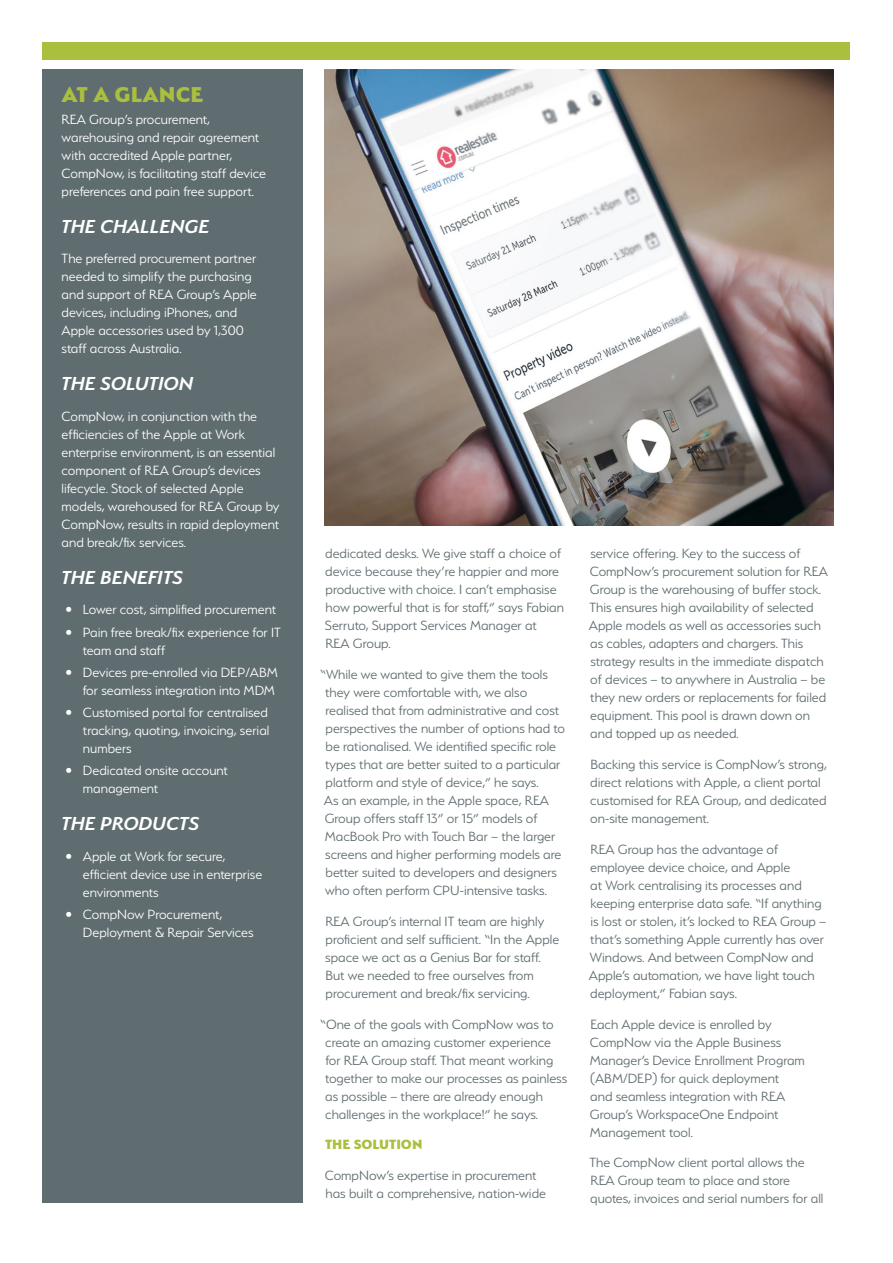
<style>
.page{position:relative;width:893px;height:1263px;background:#fff}
.page>*{position:absolute;margin:0;border:0;box-sizing:border-box;transform-origin:0 0}
.heading{font:800 24px "Serenity";color:#abbf3e}
.quote{font:italic 600 21px "Serenity";color:#fff}
.basic_smaller{font:300 15px/18px "Serenity";color:#5f6c70}
.basic_smaller-2{font:300 15px/18px "Serenity";color:#fff}
.basic_smaller-3{font:800 15px "Serenity";color:#abbf3e}
</style>
<div class="page">
<div style="left:43px;top:43px;width:807px;height:17px;background:#abbf3e"></div>
<div style="left:43px;top:69px;width:260px;height:1134px;background:#5f6c70"></div>
<img style="left:325px;top:69px;width:508px;height:456px">
<p class="heading" style="left:62px;top:80px;width:143px">AT A GLANCE</p>
<p class="basic_smaller-2" style="left:62px;top:110px;width:206px">REA Group’s procurement, warehousing and repair agreement with accredited Apple partner, CompNow, is facilitating staff device preferences and pain free support.</p>
<p class="quote" style="left:62px;top:215px;width:150px">THE CHALLENGE</p>
<p class="basic_smaller-2" style="left:62px;top:250px;width:197px">The preferred procurement partner needed to simplify the purchasing and support of REA Group’s Apple devices, including iPhones, and<br>Apple accessories used by 1,300 staff across Australia.</p>
<p class="quote" style="left:62px;top:372px;width:133px">THE SOLUTION</p>
<p class="basic_smaller-2" style="left:62px;top:407px;width:219px">CompNow, in conjunction with the efficiencies of the Apple at Work enterprise environment, is an essential component of REA Group’s devices lifecycle. Stock of selected Apple models, warehoused for REA Group by CompNow, results in rapid deployment and break/fix services.</p>
<p class="quote" style="left:62px;top:566px;width:123px">THE BENEFITS</p>
<p class="basic_smaller-2" style="left:66px;top:601px;width:212px">• Lower cost, simplified procurement</p>
<p class="basic_smaller-2" style="left:83px;top:623px;width:199px;text-indent:-17px">• Pain free break/fix experience for IT team and staff</p>
<p class="basic_smaller-2" style="left:66px;top:663px;width:214px;text-align:right">• Devices pre-enrolled via DEP/ABM for seamless integration into MDM</p>
<p class="basic_smaller-2" style="left:83px;top:703px;width:188px;text-align:justify;text-indent:-17px">• Customised portal for centralised tracking, quoting, invoicing, serial numbers</p>
<p class="basic_smaller-2" style="left:83px;top:762px;width:147px;text-indent:-17px">• Dedicated onsite account management</p>
<p class="quote" style="left:62px;top:812px;width:139px">THE PRODUCTS</p>
<p class="basic_smaller-2" style="left:83px;top:847px;width:181px;text-indent:-17px">• Apple at Work for secure, efficient device use in enterprise environments</p>
<p class="basic_smaller-2" style="left:83px;top:905px;width:172px;text-indent:-17px">• CompNow Procurement,<br>Deployment &amp; Repair Services</p>
<p class="basic_smaller" style="left:325px;top:545px;width:241px">dedicated desks. We give staff a choice of device because they’re happier and more productive with choice. I can’t emphasise how powerful that is for staff,” says Fabian Serruto, Support Services Manager at REA Group.</p>
<p class="basic_smaller" style="left:320px;top:665px;width:246px">“While we wanted to give them the tools they were comfortable with, we also realised that from administrative and cost perspectives the number of options had to be rationalised. We identified specific role types that are better suited to a particular platform and style of device,” he says.<br>As an example, in the Apple space, REA Group offers staff 13” or 15” models of MacBook Pro with Touch Bar – the larger screens and higher performing models are better suited to developers and designers who often perform CPU-intensive tasks.</p>
<p class="basic_smaller" style="left:325px;top:912px;width:235px">REA Group’s internal IT team are highly proficient and self sufficient. “In the Apple space we act as a Genius Bar for staff.<br>But we needed to free ourselves from procurement and break/fix servicing.</p>
<p class="basic_smaller" style="left:325px;top:1015px;width:244px;text-indent:-5px">“One of the goals with CompNow was to create an amazing customer experience for REA Group staff. That meant working together to make our processes as painless as possible – there are already enough challenges in the workplace!” he says.</p>
<p class="basic_smaller-3" style="left:325px;top:1136px;width:99px">THE SOLUTION</p>
<p class="basic_smaller" style="left:325px;top:1166px;width:223px">CompNow’s expertise in procurement has built a comprehensive, nation-wide</p>
<p class="basic_smaller" style="left:589px;top:545px;width:240px">service offering. Key to the success of CompNow’s procurement solution for REA Group is the warehousing of buffer stock.<br>This ensures high availability of selected Apple models as well as accessories such as cables, adapters and chargers. This strategy results in the immediate dispatch of devices – to anywhere in Australia – be they new orders or replacements for failed equipment. This pool is drawn down on and topped up as needed.</p>
<p class="basic_smaller" style="left:590px;top:755px;width:238px">Backing this service is CompNow’s strong, direct relations with Apple, a client portal customised for REA Group, and dedicated on-site management.</p>
<p class="basic_smaller" style="left:589px;top:840px;width:239px">REA Group has the advantage of employee device choice, and Apple<br>at Work centralising its processes and keeping enterprise data safe. “If anything is lost or stolen, it’s locked to REA Group – that’s something Apple currently has over Windows. And between CompNow and Apple’s automation, we have light touch deployment,” Fabian says.</p>
<p class="basic_smaller" style="left:590px;top:1015px;width:217px">Each Apple device is enrolled by<br>CompNow via the Apple Business<br>Manager’s Device Enrollment Program (ABM/DEP) for quick deployment<br>and seamless integration with REA<br>Group’s WorkspaceOne Endpoint<br>Management tool.</p>
<p class="basic_smaller" style="left:589px;top:1154px;width:236px">The CompNow client portal allows the<br>REA Group team to place and store quotes, invoices and serial numbers for all</p>
</div>
